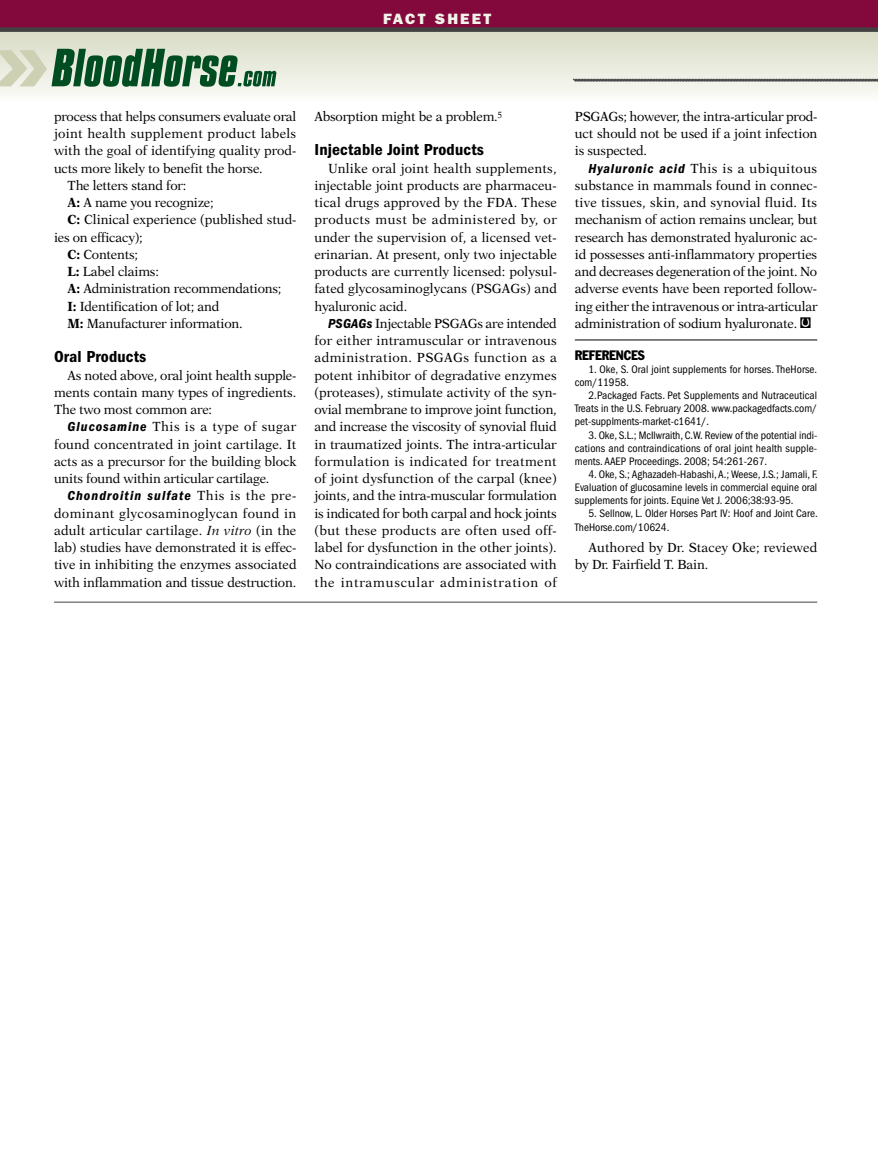
<style>
.page{position:relative;width:878px;height:1175px;background:#fff}
.page>*{position:absolute;margin:0;border:0;box-sizing:border-box;transform-origin:0 0}
.t1{font:16.5px "ITC Franklin Gothic Std Dm Cd";letter-spacing:.01em;color:#000;scale:1.05 1}
.t2{font:15px "ITC Franklin Gothic Std Hvy";letter-spacing:.14em;color:#f2f3ea;scale:1.05 1}
.t3{font:13.5px "ITC Franklin Gothic Std Dm Cd It";letter-spacing:.075em;color:#000;scale:1.05 1}
.t4{font:condensed 13.5px "Franklin Gothic Std";letter-spacing:-.01em;color:#000}
.t5{font:13.35px/17.2px "New Aster LT Std";letter-spacing:-.015em;color:#000;text-align:justify;scale:.96 1}
.t6{font:13.35px/17.2px "New Aster LT Std";letter-spacing:.01em;color:#000;scale:.96 1}
.t7{font:13.35px "New Aster LT Std";letter-spacing:.025em;color:#000;scale:.96 1}
.t8{font:condensed 11.25px/13.2px "ITC Franklin Gothic Std";color:#000;text-align:justify}
.s1{font-weight:700}
.s2{font-family:"ITC Franklin Gothic Std Dm Cd It";font-size:13.5px}
.s3{font-family:"New Aster LT Std";font-size:13.35px}
.s4{font-style:italic}
.s5{font-family:"Blood Horse Bats"}
</style>
<div class="page">
<div style="left:0;top:26px;width:878px;height:80px;background:linear-gradient(to bottom,#d5d8c0,#fefdfc)"></div>
<hr style="left:575px;top:339px;width:242px;height:1px;background:#000">
<svg style="left:572px;top:78px;width:306px;height:4px"></svg>
<hr style="left:54px;top:602px;width:763px;height:1px;background:#414142">
<div style="left:0;top:0;width:878px;height:30px;background:#83093d"></div>
<div style="left:0;top:27px;width:878px;height:5px;background:#414142"></div>
<svg style="left:0;top:49px;width:276px;height:38px;background:#7ca084"></svg>
<p class="t2" style="left:383px;top:10px;width:105px">FACT SHEET</p>
<p class="t5" style="left:54px;top:108px;width:254px">process that helps consumers evaluate oral</p>
<p class="t7" style="left:54px;top:126px;width:254px">joint health supplement product labels</p>
<p class="t5" style="left:54px;top:142px;width:254px">with the goal of identifying quality prod-</p>
<p class="t5" style="left:54px;top:159px;width:219px">ucts more likely to benefit the horse.</p>
<p class="t5" style="left:68px;top:177px;width:125px">The letters stand for:</p>
<p class="t5" style="left:68px;top:194px;width:154px"><span class="s1">A:</span> A name you recognize;</p>
<p class="t5" style="left:68px;top:211px;width:240px"><span class="s1">C:</span> Clinical experience (published stud-</p>
<p class="t5" style="left:54px;top:228px;width:94px">ies on efficacy);</p>
<p class="t5" style="left:68px;top:246px;width:75px"><span class="s1">C:</span> Contents;</p>
<p class="t5" style="left:68px;top:263px;width:97px"><span class="s1">L:</span> Label claims:</p>
<p class="t5" style="left:68px;top:280px;width:224px"><span class="s1">A:</span> Administration recommendations;</p>
<p class="t5" style="left:68px;top:297px;width:159px"><span class="s1">I:</span> Identification of lot; and</p>
<p class="t5" style="left:68px;top:315px;width:184px"><span class="s1">M:</span> Manufacturer information.</p>
<p class="t1" style="left:54px;top:347px;width:89px">Oral Products</p>
<p class="t5" style="left:54px;top:366px;width:254px;text-indent:14px">As noted above, oral joint health supple&shy;ments contain many types of ingredients.<br>The two most common are:</p>
<p class="t5" style="left:54px;top:418px;width:254px;text-indent:14px"><span class="s2">Glucosamine</span> This is a type of sugar found concentrated in joint cartilage. It acts as a precursor for the building block units found within articular cartilage.</p>
<p class="t3" style="left:68px;top:488px;width:219px">Chondroitin sulfate <span class="s3">This is the pre-</span></p>
<p class="t5" style="left:54px;top:504px;width:254px">dominant glycosaminoglycan found in adult articular cartilage. <span class="s4">In vitro</span> (in the lab) studies have demonstrated it is effec&shy;tive in inhibiting the enzymes associated with inflammation and tissue destruction.</p>
<p class="t5" style="left:314px;top:108px;width:197px">Absorption might be a problem.<sup>5</sup></p>
<p class="t1" style="left:314px;top:140px;width:163px">Injectable Joint Products</p>
<p class="t5" style="left:314px;top:159px;width:254px;text-indent:14px">Unlike oral joint health supplements, injectable joint products are pharmaceu&shy;tical drugs approved by the FDA. These products must be administered by, or under the supervision of, a licensed vet&shy;erinarian. At present, only two injectable products are currently licensed: polysul&shy;fated glycosaminoglycans (PSGAGs) and hyaluronic acid.</p>
<p class="t5" style="left:314px;top:315px;width:254px;text-indent:14px"><span class="s2">PSGAGs</span> Injectable PSGAGs are intended for either intramuscular or intravenous administration. PSGAGs function as a potent inhibitor of degradative enzymes (proteases), stimulate activity of the syn&shy;ovial membrane to improve joint function, and increase the viscosity of synovial fluid in traumatized joints. The intra-articular formulation is indicated for treatment of joint dysfunction of the carpal (knee) joints, and the intra-muscular formulation is indicated for both carpal and hock joints (but these products are often used off&shy;label for dysfunction in the other joints).<br>No contraindications are associated with the intramuscular administration of</p>
<p class="t5" style="left:575px;top:108px;width:254px">PSGAGs; however, the intra-articular prod&shy;uct should not be used if a joint infection is suspected.</p>
<p class="t5" style="left:575px;top:159px;width:254px;text-indent:14px"><span class="s2">Hyaluronic acid</span> This is a ubiquitous substance in mammals found in connec&shy;tive tissues, skin, and synovial fluid. Its mechanism of action remains unclear, but research has demonstrated hyaluronic ac&shy;id possesses anti-inflammatory properties and decreases degeneration of the joint. No adverse events have been reported follow&shy;ing either the intravenous or intra-articular administration of sodium hyaluronate. <span class="s5">b</span></p>
<p class="t4" style="left:575px;top:347px;width:71px">REFERENCES</p>
<p class="t8" style="left:575px;top:363px;width:244px;text-indent:14px">1. Oke, S. Oral joint supplements for horses. TheHorse. com/11958.</p>
<p class="t8" style="left:575px;top:389px;width:244px;text-indent:14px">2.Packaged Facts. Pet Supplements and Nutraceutical Treats in the U.S. February 2008. www.packagedfacts.com/ pet-supplments-market-c1641/.</p>
<p class="t8" style="left:575px;top:428px;width:244px;text-indent:14px">3. Oke, S.L.; McIlwraith, C.W. Review of the potential indi&shy;cations and contraindications of oral joint health supple&shy;ments. AAEP Proceedings. 2008; 54:261-267.</p>
<p class="t8" style="left:575px;top:468px;width:244px;text-indent:14px">4. Oke, S.; Aghazadeh-Habashi, A.; Weese, J.S.; Jamali, F.<br>Evaluation of glucosamine levels in commercial equine oral supplements for joints. Equine Vet J. 2006;38:93-95.</p>
<p class="t8" style="left:575px;top:507px;width:244px;text-indent:14px">5. Sellnow, L. Older Horses Part IV: Hoof and Joint Care.<br>TheHorse.com/10624.</p>
<p class="t6" style="left:575px;top:539px;width:254px;text-indent:14px">Authored by Dr. Stacey Oke; reviewed by Dr. Fairfield T. Bain.</p>
</div>
